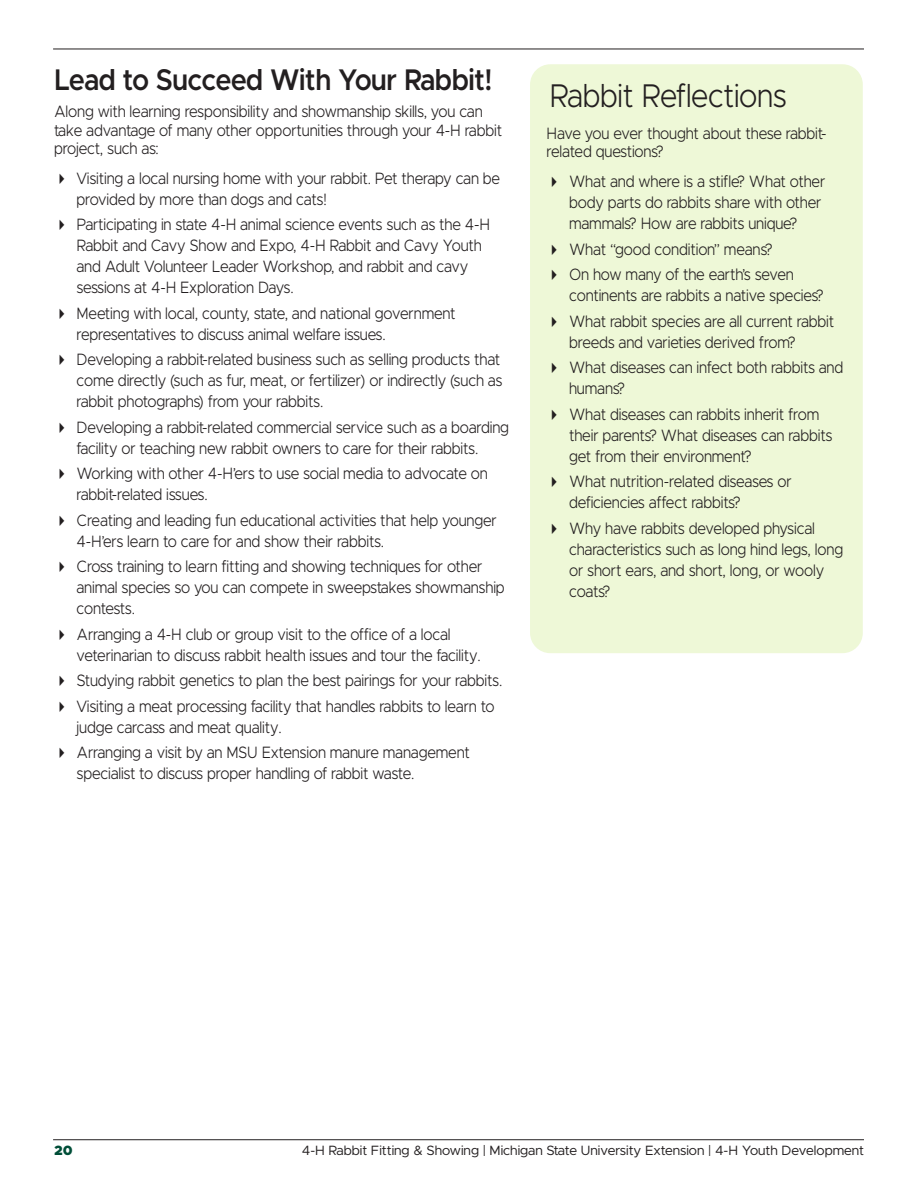
<style>
.page{position:relative;width:918px;height:1188px;background:#fff}
.page>*{position:absolute;margin:0;border:0;box-sizing:border-box;transform-origin:0 0}
.SidebarHeadline{font:300 33px "Metropolis";letter-spacing:-.01em;color:#231f20;scale:.9 1}
.gp-hed1{font:600 30px "Metropolis";letter-spacing:-.01em;color:#231f20;scale:.9 1}
.gp-body{font:300 16.5px/21px "Metropolis";letter-spacing:-.01em;color:#231f20;scale:.9 1}
.t1{font:13.5px "Metropolis";color:#231f20}
.t2{font:900 13.5px "Metropolis";color:#004e38}
</style>
<div class="page">
<hr style="left:53px;top:1139px;width:811px;height:1px;background:#231f20">
<hr style="left:53px;top:49px;width:811px;height:1px;background:#231f20">
<div style="left:530px;top:64px;width:333px;height:589px;background:#eef8d7;border-radius:20px"></div>
<p class="gp-hed1" style="left:54px;top:60px;width:488px">Lead to Succeed With Your Rabbit!</p>
<p class="gp-body" style="left:54px;top:102px;width:499px;line-height:18.5px">Along with learning responsibility and showmanship skills, you can take advantage of many other opportunities through your 4-H rabbit project, such as:</p>
<p class="gp-body" style="left:76px;top:168px;width:472px">Visiting a local nursing home with your rabbit. Pet therapy can be provided by more than dogs and cats!</p>
<p class="gp-body" style="left:76px;top:214px;width:461px">Participating in state 4-H animal science events such as the 4-H Rabbit and Cavy Show and Expo, 4-H Rabbit and Cavy Youth and Adult Volunteer Leader Workshop, and rabbit and cavy sessions at 4-H Exploration Days.</p>
<p class="gp-body" style="left:76px;top:303px;width:423px">Meeting with local, county, state, and national government representatives to discuss animal welfare issues.</p>
<p class="gp-body" style="left:76px;top:349px;width:475px">Developing a rabbit-related business such as selling products that come directly (such as fur, meat, or fertilizer) or indirectly (such as rabbit photographs) from your rabbits.</p>
<p class="gp-body" style="left:76px;top:417px;width:482px">Developing a rabbit-related commercial service such as a boarding facility or teaching new rabbit owners to care for their rabbits.</p>
<p class="gp-body" style="left:76px;top:463px;width:459px">Working with other 4-H’ers to use social media to advocate on rabbit-related issues.</p>
<p class="gp-body" style="left:76px;top:510px;width:469px">Creating and leading fun educational activities that help younger<br>4-H’ers learn to care for and show their rabbits.</p>
<p class="gp-body" style="left:76px;top:556px;width:477px">Cross training to learn fitting and showing techniques for other animal species so you can compete in sweepstakes showmanship contests.</p>
<p class="gp-body" style="left:76px;top:624px;width:449px">Arranging a 4-H club or group visit to the office of a local veterinarian to discuss rabbit health issues and tour the facility.</p>
<p class="gp-body" style="left:76px;top:670px;width:473px">Studying rabbit genetics to plan the best pairings for your rabbits.</p>
<p class="gp-body" style="left:76px;top:696px;width:466px">Visiting a meat processing facility that handles rabbits to learn to judge carcass and meat quality.</p>
<p class="gp-body" style="left:76px;top:742px;width:439px">Arranging a visit by an MSU Extension manure management specialist to discuss proper handling of rabbit waste.</p>
<h1 class="SidebarHeadline" style="left:550px;top:75px;width:265px">Rabbit Reflections</h1>
<p class="gp-body" style="left:547px;top:124px;width:313px;line-height:18.5px">Have you ever thought about these rabbit&shy;related questions?</p>
<p class="gp-body" style="left:569px;top:171px;width:286px">What and where is a stifle? What other body parts do rabbits share with other mammals? How are rabbits unique?</p>
<p class="gp-body" style="left:569px;top:239px;width:228px">What “good condition” means?</p>
<p class="gp-body" style="left:569px;top:264px;width:285px">On how many of the earth’s seven continents are rabbits a native species?</p>
<p class="gp-body" style="left:569px;top:311px;width:296px">What rabbit species are all current rabbit breeds and varieties derived from?</p>
<p class="gp-body" style="left:569px;top:357px;width:306px">What diseases can infect both rabbits and humans?</p>
<p class="gp-body" style="left:569px;top:404px;width:294px">What diseases can rabbits inherit from their parents? What diseases can rabbits get from their environment?</p>
<p class="gp-body" style="left:569px;top:471px;width:249px">What nutrition-related diseases or deficiencies affect rabbits?</p>
<p class="gp-body" style="left:569px;top:518px;width:306px">Why have rabbits developed physical characteristics such as long hind legs, long or short ears, and short, long, or wooly coats?</p>
<p class="t2" style="left:54px;top:1142px;width:20px">20</p>
<p class="t1" style="left:302px;top:1142px;width:564px">4-H Rabbit Fitting &amp; Showing | Michigan State University Extension | 4-H Youth Development</p>
</div>
